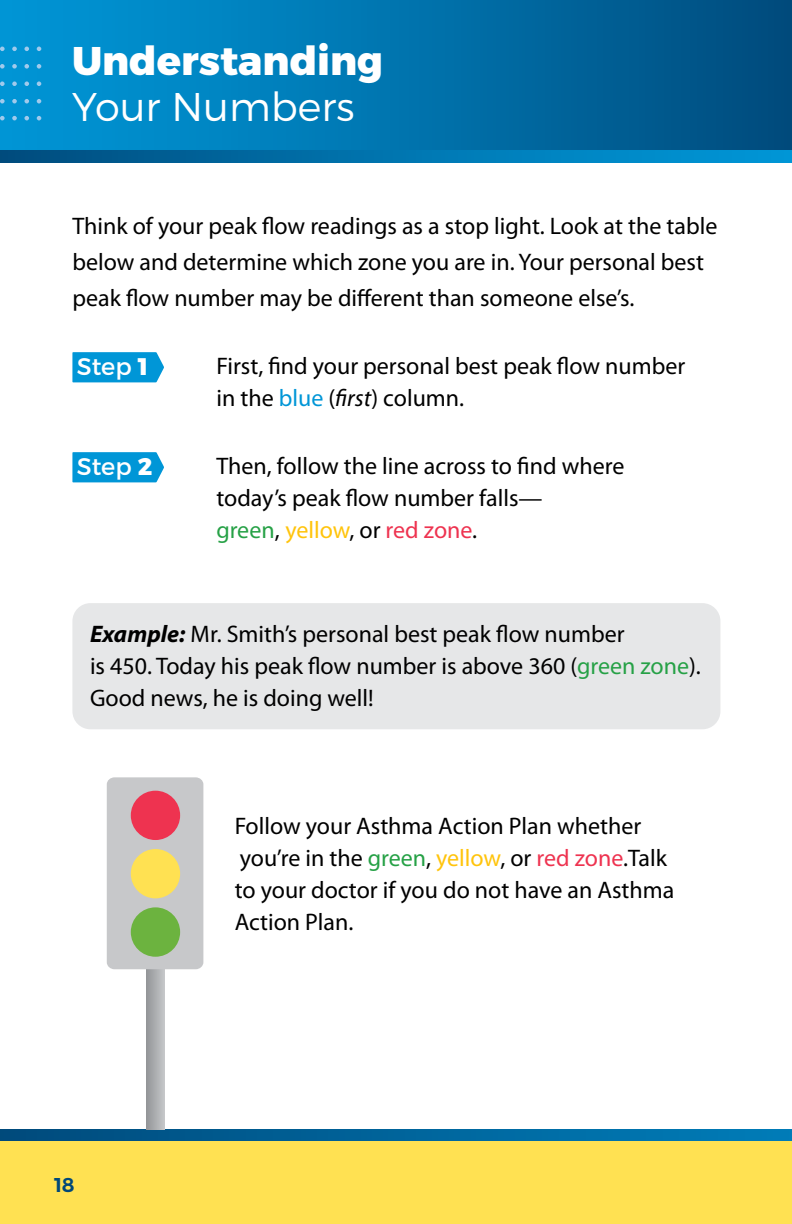
<style>
.page{position:relative;width:792px;height:1224px;background:#fff}
.page>*{position:absolute;margin:0;border:0;box-sizing:border-box;transform-origin:0 0}
.t1{font:800 40px/46px "Montserrat";color:#fff}
.t2{font:24px/32px "Myriad Pro";color:#000}
.t3{font:24px "Montserrat";color:#fff}
.t4{font:600 20px "Montserrat";color:#004879}
.s1{font-weight:300}
.s2{font-weight:800}
.s3{color:#0096d7}
.s4{font-style:italic}
.s5{color:#26a146}
.s6{color:#ffc40c}
.s7{color:#ee3350}
.s8{font-weight:700;font-style:italic}
</style>
<div class="page">
<div style="left:0;top:0;width:792px;height:153px;background:linear-gradient(to right,#0098d9,#004e80)"></div>
<svg style="left:0;top:151px;width:792px;height:11px;background:#0073ad"></svg>
<svg style="left:24px;top:64px;width:5px;height:5px"></svg>
<svg style="left:24px;top:81px;width:5px;height:5px"></svg>
<svg style="left:24px;top:99px;width:5px;height:5px"></svg>
<svg style="left:24px;top:47px;width:5px;height:4px"></svg>
<svg style="left:37px;top:64px;width:4px;height:5px"></svg>
<svg style="left:37px;top:81px;width:4px;height:5px"></svg>
<svg style="left:37px;top:99px;width:4px;height:5px"></svg>
<svg style="left:37px;top:47px;width:4px;height:4px"></svg>
<svg style="left:0;top:64px;width:5px;height:5px"></svg>
<svg style="left:0;top:81px;width:5px;height:5px"></svg>
<svg style="left:0;top:99px;width:5px;height:5px"></svg>
<svg style="left:0;top:47px;width:5px;height:4px"></svg>
<svg style="left:12px;top:64px;width:5px;height:5px"></svg>
<svg style="left:12px;top:81px;width:5px;height:5px"></svg>
<svg style="left:12px;top:99px;width:5px;height:5px"></svg>
<svg style="left:12px;top:47px;width:5px;height:4px"></svg>
<svg style="left:24px;top:116px;width:5px;height:4px"></svg>
<svg style="left:37px;top:116px;width:4px;height:4px"></svg>
<svg style="left:0;top:116px;width:5px;height:4px"></svg>
<svg style="left:12px;top:116px;width:5px;height:4px"></svg>
<div style="left:0;top:1135px;width:792px;height:89px;background:#ffe152"></div>
<svg style="left:0;top:1129px;width:792px;height:12px;background:#00639a"></svg>
<div style="left:72px;top:603px;width:648px;height:126px;background:#e6e7e8;border-radius:18px"></div>
<svg style="left:72px;top:352px;width:92px;height:30px;background:#0c9bd8"></svg>
<svg style="left:72px;top:452px;width:92px;height:30px;background:#0c9bd8"></svg>
<svg style="left:146px;top:969px;width:18px;height:160px;background:#aaacaf"></svg>
<div style="left:107px;top:777px;width:96px;height:192px;background:#c7c8ca;border-radius:7px"></div>
<div style="left:131px;top:791px;width:49px;height:49px;background:#ee3350;border-radius:50%"></div>
<div style="left:131px;top:849px;width:49px;height:49px;background:#ffe152;border-radius:50%"></div>
<div style="left:131px;top:907px;width:49px;height:50px;background:#6cb33f;border-radius:50%"></div>
<h2 class="t1" style="left:72px;top:39px;width:313px">Understanding<br><span class="s1">Your Numbers</span></h2>
<p class="t2" style="left:72px;top:208px;width:646px;line-height:36px">Think of your peak flow readings as a stop light. Look at the table below and determine which zone you are in. Your personal best peak flow number may be different than someone else’s.</p>
<p class="t3" style="left:77px;top:352px;width:73px">Step <span class="s2">1</span></p>
<p class="t2" style="left:216px;top:350px;width:470px">First, find your personal best peak flow number in the <span class="s3">blue</span> (<span class="s4">first</span>) column.</p>
<p class="t3" style="left:77px;top:452px;width:77px">Step <span class="s2">2</span></p>
<p class="t2" style="left:216px;top:450px;width:409px">Then, follow the line across to find where today’s peak flow number falls—<br><span class="s5">green</span>, <span class="s6">yellow</span>, or <span class="s7">red zone</span>.</p>
<p class="t2" style="left:90px;top:618px;width:612px"><span class="s8">Example:</span> Mr. Smith’s personal best peak flow number<br>is 450. Today his peak flow number is above 360 (<span class="s5">green zone</span>).<br>Good news, he is doing well!</p>
<p class="t4" style="left:54px;top:1172px;width:22px">18</p>
<p class="t2" style="left:235px;top:810px;width:441px">Follow your Asthma Action Plan whether you’re in the <span class="s5">green</span>, <span class="s6">yellow</span>, or <span class="s7">red zone</span>.Talk to your doctor if you do not have an Asthma Action Plan.</p>
</div>
